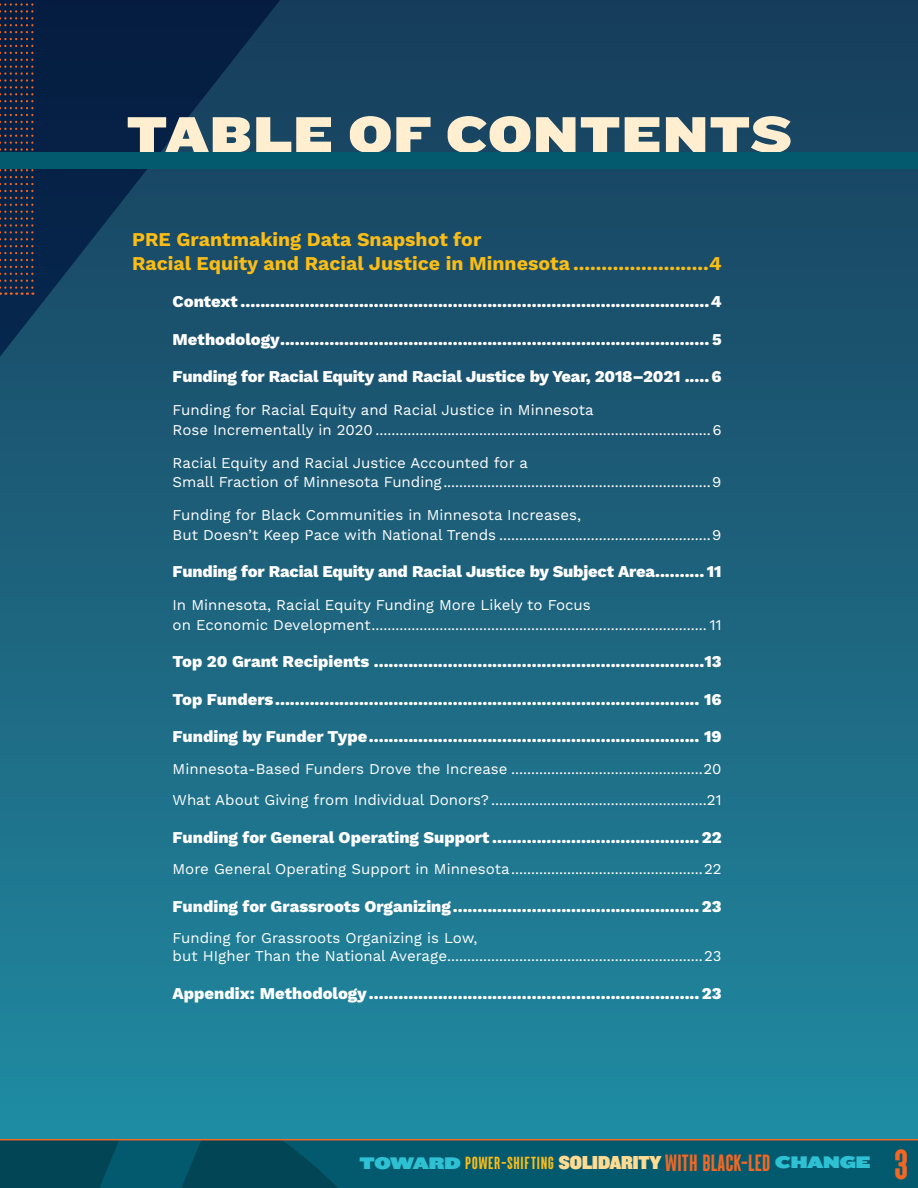
<style>
.page{position:relative;width:918px;height:1188px;background:#fff}
.page>*{position:absolute;margin:0;border:0;box-sizing:border-box;transform-origin:0 0}
.t1{font:52.5px "Knockout 73 Full Heviweight";color:#ffeecf}
.t2{font:900 45px "Parkson";color:#f26723}
.t3{font:700 19.5px/24px "Work Sans";color:#fbbd16}
.t4{font:900 18.75px "Parkson";letter-spacing:.03em;color:#fbbd16}
.t5{font:800 16.5px "Work Sans";letter-spacing:-.005em;color:#fff}
.t6{font:15px/19.5px "Work Sans";color:#fff}
.s1{font-family:"Knockout 94 Ultmt Sumo";font-weight:400;font-size:17.4px;color:#2ec1d4}
.s2{font-family:"Knockout 91 Ultmt Middlewt";font-weight:400;font-size:19.5px;color:#fedb91}
.s3{font-size:25.2px;color:#f26723}
</style>
<div class="page">
<div style="left:0;top:0;width:918px;height:1188px;background:linear-gradient(to bottom,#173b59,#218ea4)"></div>
<svg style="left:0;top:0;width:281px;height:357px;background:#103858"></svg>
<svg style="left:0;top:0;width:34px;height:295px;background:#212941"></svg>
<div style="left:0;top:1140px;width:918px;height:48px;background:#035a6e"></div>
<svg style="left:0;top:1140px;width:148px;height:48px"></svg>
<svg style="left:161px;top:1140px;width:266px;height:48px"></svg>
<div style="left:0;top:153px;width:918px;height:16px;background:#035a6e"></div>
<hr style="left:0;top:1139px;width:918px;height:1px;background:#f26723">
<h1 class="t1" style="left:126px;top:97px;width:668px">TABLE OF CONTENTS</h1>
<h3 class="t3" style="left:132px;top:228px;width:591px">PRE Grantmaking Data Snapshot for<br>Racial Equity and Racial Justice in Minnesota ........................4</h3>
<p class="t5" style="left:173px;top:292px;width:551px">Context ...............................................................................................4</p>
<p class="t5" style="left:173px;top:330px;width:551px">Methodology....................................................................................... 5</p>
<p class="t5" style="left:173px;top:367px;width:551px">Funding for Racial Equity and Racial Justice by Year, 2018–2021 .....6</p>
<p class="t6" style="left:173px;top:401px;width:550px">Funding for Racial Equity and Racial Justice in Minnesota<br>Rose Incrementally in 2020 ....................................................................................6</p>
<p class="t6" style="left:173px;top:454px;width:551px">Racial Equity and Racial Justice Accounted for a<br>Small Fraction of Minnesota Funding...................................................................9</p>
<p class="t6" style="left:173px;top:506px;width:551px">Funding for Black Communities in Minnesota Increases,<br>But Doesn’t Keep Pace with National Trends .....................................................9</p>
<p class="t5" style="left:173px;top:562px;width:551px">Funding for Racial Equity and Racial Justice by Subject Area.......... 11</p>
<p class="t6" style="left:173px;top:596px;width:551px">In Minnesota, Racial Equity Funding More Likely to Focus<br>on Economic Development.................................................................................... 11</p>
<p class="t5" style="left:173px;top:652px;width:551px">Top 20 Grant Recipients ...................................................................13</p>
<p class="t5" style="left:173px;top:690px;width:551px">Top Funders...................................................................................... 16</p>
<p class="t5" style="left:173px;top:727px;width:551px">Funding by Funder Type................................................................... 19</p>
<p class="t6" style="left:173px;top:754px;width:551px;line-height:31.5px">Minnesota-Based Funders Drove the Increase ................................................20<br>What About Giving from Individual Donors? ......................................................21</p>
<p class="t5" style="left:173px;top:828px;width:551px">Funding for General Operating Support ..........................................22</p>
<p class="t6" style="left:173px;top:860px;width:550px">More General Operating Support in Minnesota................................................22</p>
<p class="t5" style="left:173px;top:897px;width:551px">Funding for Grassroots Organizing..................................................23</p>
<p class="t6" style="left:173px;top:930px;width:550px;line-height:18px">Funding for Grassroots Organizing is Low,<br>but HIgher Than the National Average................................................................23</p>
<p class="t5" style="left:173px;top:984px;width:551px">Appendix: Methodology...................................................................23</p>
<p class="t4" style="left:359px;top:1153px;width:512px"><span class="s1">TOWARD</span> POWER-SHIFTING <span class="s2">SOLIDARITY</span> <span class="s3">WITH BLACK-LED</span> <span class="s1">CHANGE</span></p>
<h2 class="t2" style="left:894px;top:1141px;width:16px">3</h2>
</div>
